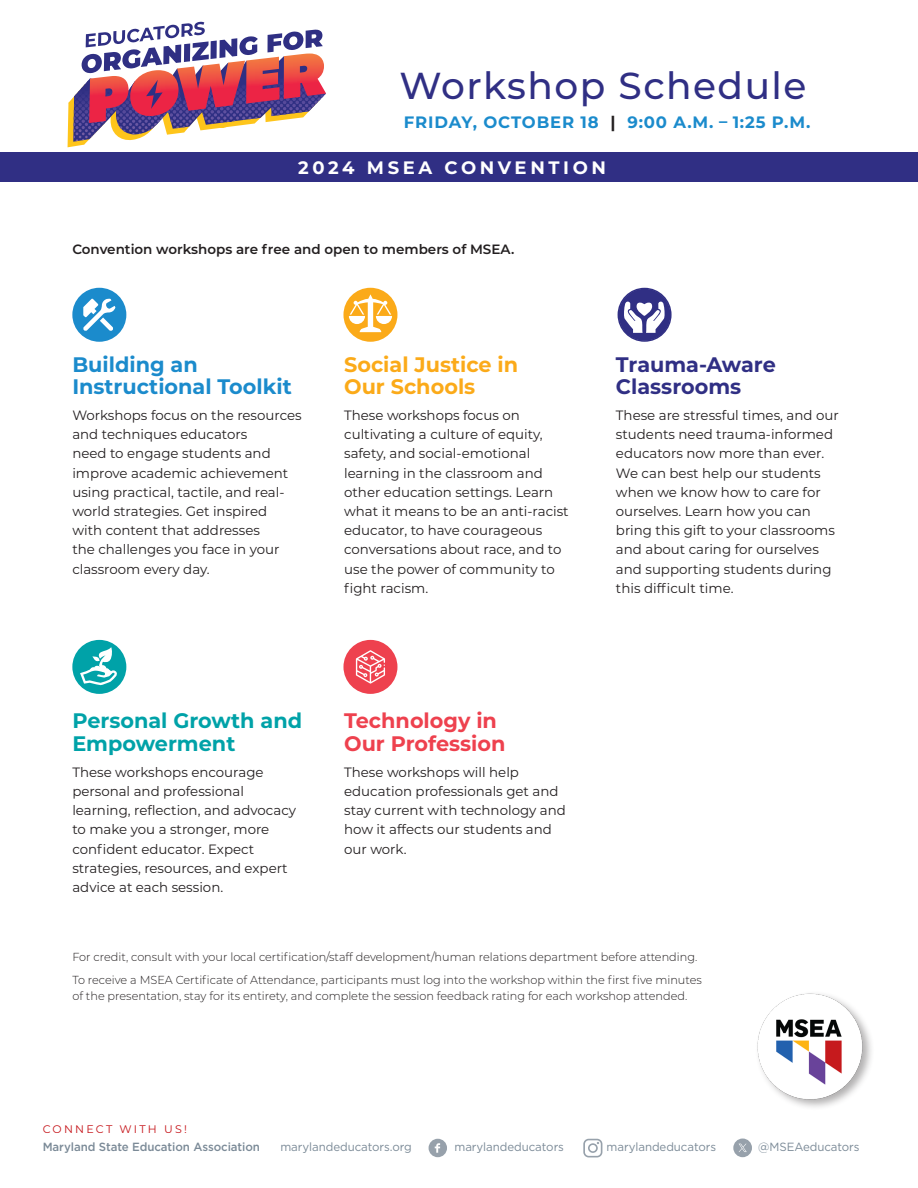
<style>
.page{position:relative;width:918px;height:1188px;background:#fff}
.page>*{position:absolute;margin:0;border:0;box-sizing:border-box;transform-origin:0 0}
.Header_-_Archer{font:500 37.5px "Montserrat";letter-spacing:.04em;color:#302f84}
.t1{font:700 21px/22.5px "Montserrat";color:#1b8bcc}
.t2{font:700 21px/22.5px "Montserrat";color:#00a2a8}
.t3{font:700 21px/22.5px "Montserrat";color:#fbaa19}
.t4{font:700 21px/22.5px "Montserrat";color:#ee414e}
.t5{font:700 21px/22.5px "Montserrat";color:#302f84}
.Header_-_Archer-2{font:700 18px "Montserrat";letter-spacing:.2em;color:#fff}
.Header_-_Archer-3{font:700 16.5px "Montserrat";letter-spacing:.05em;color:#1b8bcc}
.t6{font:13.5px/19.2px "Montserrat";color:#231f20}
.t7{font:600 13.5px "Montserrat";color:#231f20}
.t8{font:11.85px "Gotham HTF";letter-spacing:-.005em;color:#7b8a97}
.t9{font:500 11.85px "Gotham HTF";letter-spacing:-.005em;color:#7b8a97}
.t10{font:300 11.7px/16.5px "Montserrat";color:#231f20}
.t11{font:10.95px "Montserrat";letter-spacing:.2em;color:#c6161b}
.s1{color:#231f20}
</style>
<div class="page">
<div style="left:73px;top:641px;width:52px;height:52px;background:#00a2a8;border-radius:50%"></div>
<div style="left:72px;top:640px;width:54px;height:54px;border:2px solid #00a2a8;border-radius:50%"></div>
<svg style="left:80px;top:647px;width:37px;height:38px"></svg>
<div style="left:619px;top:289px;width:52px;height:52px;background:#302f84;border-radius:50%"></div>
<div style="left:618px;top:288px;width:54px;height:54px;border:2px solid #302f84;border-radius:50%"></div>
<svg style="left:624px;top:301px;width:41px;height:32px"></svg>
<div style="left:73px;top:289px;width:52px;height:52px;background:#1b8bcc;border-radius:50%"></div>
<div style="left:72px;top:288px;width:54px;height:54px;border:2px solid #1b8bcc;border-radius:50%"></div>
<svg style="left:83px;top:298px;width:32px;height:33px"></svg>
<div style="left:344px;top:289px;width:53px;height:52px;background:#fbaa19;border-radius:50%"></div>
<div style="left:343px;top:288px;width:54px;height:54px;border:2px solid #fbaa19;border-radius:50%"></div>
<svg style="left:349px;top:294px;width:43px;height:38px"></svg>
<div style="left:755px;top:991px;width:120px;height:120px;background:#231f20;opacity:.35"></div>
<img style="left:756px;top:992px;width:108px;height:108px">
<svg style="left:583px;top:1139px;width:19px;height:18px"></svg>
<div style="left:344px;top:641px;width:53px;height:52px;background:#ee414e;border-radius:50%"></div>
<div style="left:343px;top:640px;width:54px;height:54px;border:2px solid #ee414e;border-radius:50%"></div>
<svg style="left:356px;top:650px;width:29px;height:34px"></svg>
<div style="left:733px;top:1139px;width:19px;height:18px;background:#97a1ab;border-radius:50%"></div>
<svg style="left:739px;top:1144px;width:8px;height:8px"></svg>
<div style="left:429px;top:1139px;width:18px;height:18px;background:#97a1ab;border-radius:50%"></div>
<svg style="left:435px;top:1143px;width:5px;height:10px"></svg>
<div style="left:0;top:152px;width:918px;height:30px;background:#302f84"></div>
<svg style="left:68px;top:22px;width:258px;height:125px"></svg>
<p class="Header_-_Archer" style="left:400px;top:59px;width:408px">Workshop Schedule</p>
<p class="Header_-_Archer-3" style="left:404px;top:110px;width:408px">FRIDAY, OCTOBER 18 <span class="s1">|</span> 9:00 A.M. – 1:25 P.M.</p>
<p class="Header_-_Archer-2" style="left:298px;top:155px;width:309px">2024 MSEA CONVENTION</p>
<p class="t7" style="left:72px;top:240px;width:443px">Convention workshops are free and open to members of MSEA.</p>
<p class="t1" style="left:72px;top:352px;width:221px">Building an<br>Instructional Toolkit</p>
<p class="t6" style="left:72px;top:405px;width:231px">Workshops focus on the resources and techniques educators<br>need to engage students and improve academic achievement using practical, tactile, and real&shy;world strategies. Get inspired<br>with content that addresses<br>the challenges you face in your classroom every day.</p>
<p class="t3" style="left:344px;top:352px;width:176px">Social Justice in<br>Our Schools</p>
<p class="t6" style="left:344px;top:405px;width:226px">These workshops focus on cultivating a culture of equity, safety, and social-emotional learning in the classroom and other education settings. Learn what it means to be an anti-racist educator, to have courageous conversations about race, and to use the power of community to fight racism.</p>
<p class="t2" style="left:72px;top:709px;width:231px">Personal Growth and<br>Empowerment</p>
<p class="t6" style="left:72px;top:762px;width:225px">These workshops encourage personal and professional learning, reflection, and advocacy to make you a stronger, more confident educator. Expect strategies, resources, and expert advice at each session.</p>
<p class="t4" style="left:344px;top:709px;width:163px">Technology in<br>Our Profession</p>
<p class="t6" style="left:344px;top:762px;width:223px">These workshops will help education professionals get and stay current with technology and how it affects our students and our work.</p>
<p class="t5" style="left:616px;top:352px;width:161px">Trauma-Aware<br>Classrooms</p>
<p class="t6" style="left:616px;top:405px;width:224px">These are stressful times, and our students need trauma-informed educators now more than ever.<br>We can best help our students when we know how to care for ourselves. Learn how you can bring this gift to your classrooms and about caring for ourselves and supporting students during this difficult time.</p>
<p class="t10" style="left:72px;top:948px;width:627px">For credit, consult with your local certification/staff development/human relations department before attending.</p>
<p class="t10" style="left:72px;top:971px;width:631px">To receive a MSEA Certificate of Attendance, participants must log into the workshop within the first five minutes of the presentation, stay for its entirety, and complete the session feedback rating for each workshop attended.</p>
<p class="t11" style="left:43px;top:1122px;width:146px">CONNECT WITH US!</p>
<p class="t9" style="left:43px;top:1141px;width:219px">Maryland State Education Association</p>
<p class="t8" style="left:280px;top:1141px;width:133px">marylandeducators.org</p>
<p class="t8" style="left:454px;top:1141px;width:111px">marylandeducators</p>
<p class="t8" style="left:607px;top:1141px;width:111px">marylandeducators</p>
<p class="t8" style="left:758px;top:1141px;width:103px">@MSEAeducators</p>
</div>
